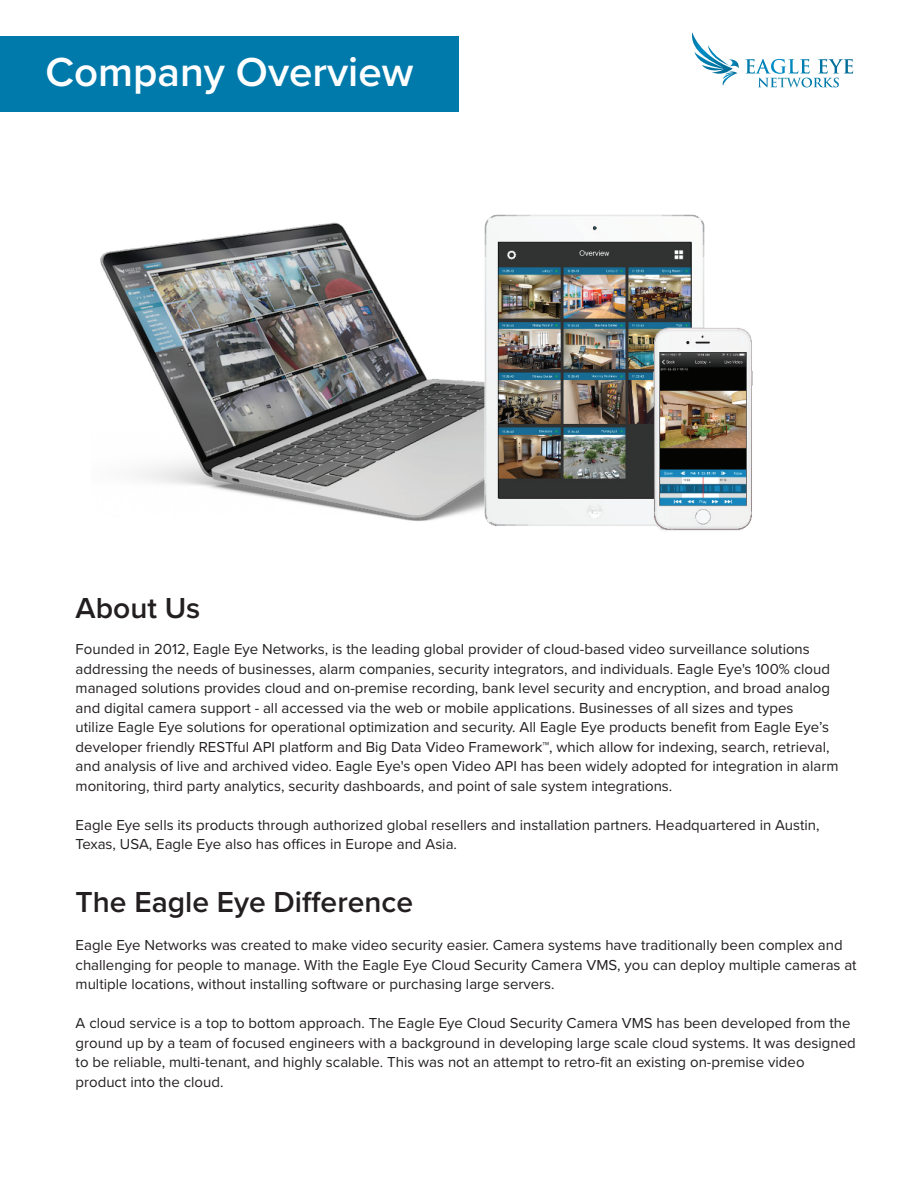
<style>
.page{position:relative;width:918px;height:1188px;background:#fff}
.page>*{position:absolute;margin:0;border:0;box-sizing:border-box;transform-origin:0 0}
.t1{font:600 42px "Proxima Nova";color:#fff}
.t2{font:600 30px "Proxima Nova";color:#231f20}
.t3{font:15px/19.5px "Proxima Nova";color:#231f20}
</style>
<div class="page">
<div style="left:0;top:36px;width:459px;height:75px;background:#007aab"></div>
<img style="left:745px;top:59px;width:41px;height:15px">
<img style="left:788px;top:59px;width:10px;height:15px">
<img style="left:800px;top:59px;width:10px;height:15px">
<img style="left:818px;top:59px;width:35px;height:15px">
<svg style="left:758px;top:78px;width:81px;height:9px"></svg>
<svg style="left:733px;top:59px;width:6px;height:9px"></svg>
<img style="left:692px;top:32px;width:41px;height:42px">
<img style="left:723px;top:72px;width:14px;height:14px">
<img style="left:100px;top:222px;width:358px;height:299px">
<img style="left:458px;top:214px;width:295px;height:317px">
<p class="t1" style="left:46px;top:41px;width:369px">Company Overview</p>
<p class="t2" style="left:76px;top:585px;width:126px">About Us</p>
<p class="t3" style="left:76px;top:639px;width:764px">Founded in 2012, Eagle Eye Networks, is the leading global provider of cloud-based video surveillance solutions addressing the needs of businesses, alarm companies, security integrators, and individuals. Eagle Eye's 100% cloud managed solutions provides cloud and on-premise recording, bank level security and encryption, and broad analog and digital camera support - all accessed via the web or mobile applications. Businesses of all sizes and types<br>utilize Eagle Eye solutions for operational optimization and security. All Eagle Eye products benefit from Eagle Eye’s developer friendly RESTful API platform and Big Data Video Framework™, which allow for indexing, search, retrieval, and analysis of live and archived video. Eagle Eye's open Video API has been widely adopted for integration in alarm monitoring, third party analytics, security dashboards, and point of sale system integrations.</p>
<p class="t3" style="left:76px;top:814px;width:746px">Eagle Eye sells its products through authorized global resellers and installation partners. Headquartered in Austin,<br>Texas, USA, Eagle Eye also has offices in Europe and Asia.</p>
<p class="t2" style="left:76px;top:879px;width:339px">The Eagle Eye Difference</p>
<p class="t3" style="left:76px;top:935px;width:783px">Eagle Eye Networks was created to make video security easier. Camera systems have traditionally been complex and challenging for people to manage. With the Eagle Eye Cloud Security Camera VMS, you can deploy multiple cameras at multiple locations, without installing software or purchasing large servers.</p>
<p class="t3" style="left:76px;top:1013px;width:782px">A cloud service is a top to bottom approach. The Eagle Eye Cloud Security Camera VMS has been developed from the ground up by a team of focused engineers with a background in developing large scale cloud systems. It was designed to be reliable, multi-tenant, and highly scalable. This was not an attempt to retro-fit an existing on-premise video product into the cloud.</p>
</div>
